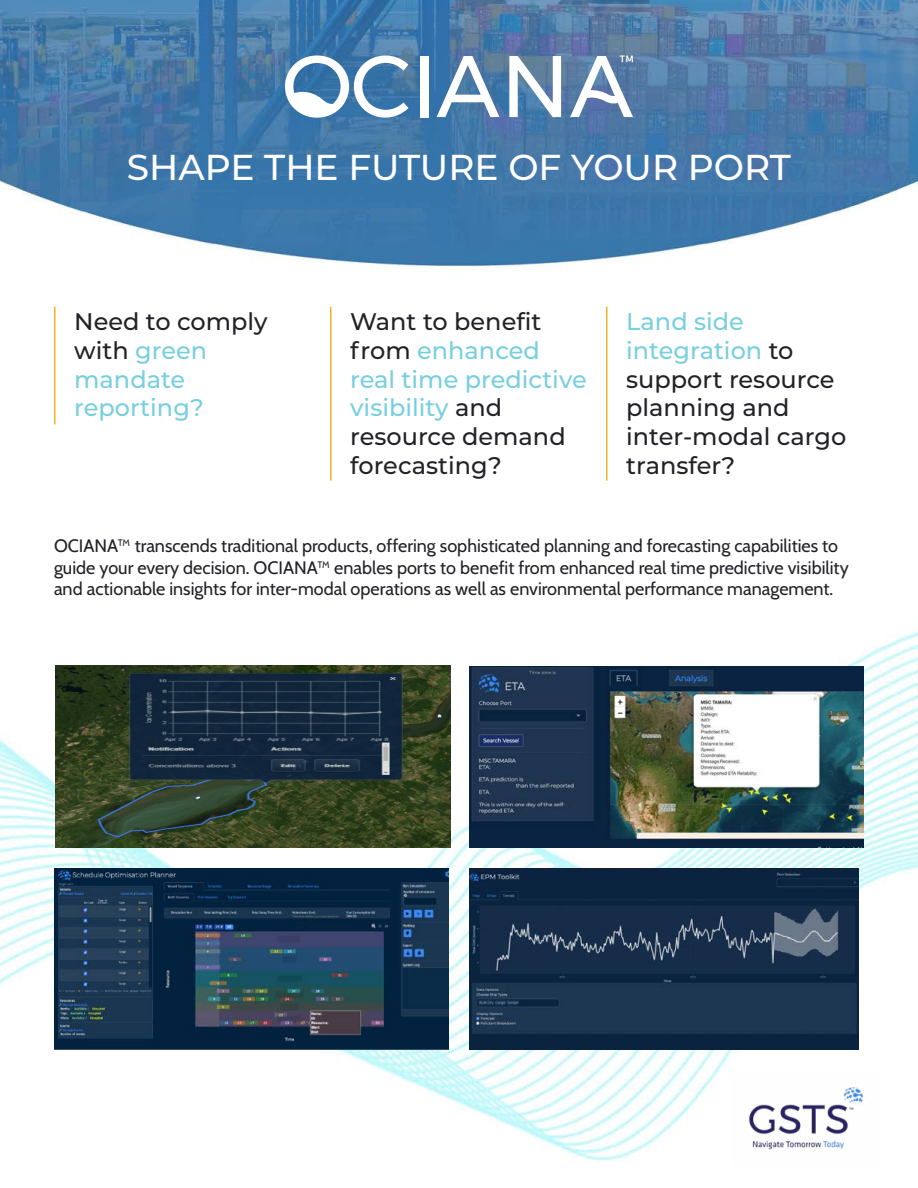
<style>
.page{position:relative;width:918px;height:1188px;background:#fff}
.page>*{position:absolute;margin:0;border:0;box-sizing:border-box;transform-origin:0 0}
.t1{font:500 36px "Montserrat";color:#fff}
.t2{font:500 24px/28.8px "Montserrat";color:#212127}
.t3{font:500 24px/28.8px "Montserrat";color:#78cfde}
.t4{font:18px/21.6px "Cabin";color:#212127}
.s1{color:#212127}
.s2{color:#78cfde}
</style>
<div class="page">
<img style="left:0;top:0;width:918px;height:1161px">
<svg style="left:285px;top:56px;width:124px;height:62px"></svg>
<div style="left:420px;top:56px;width:9px;height:61px;background:#fff"></div>
<svg style="left:509px;top:56px;width:52px;height:61px"></svg>
<svg style="left:570px;top:56px;width:63px;height:61px"></svg>
<svg style="left:437px;top:56px;width:62px;height:61px"></svg>
<hr style="left:54px;top:307px;width:2px;height:117px;background:#eeb320">
<hr style="left:330px;top:307px;width:2px;height:174px;background:#eeb320">
<hr style="left:606px;top:307px;width:2px;height:174px;background:#eeb320">
<img style="left:731px;top:1071px;width:150px;height:90px">
<img style="left:55px;top:666px;width:395px;height:181px">
<img style="left:54px;top:869px;width:394px;height:180px">
<img style="left:470px;top:666px;width:394px;height:181px">
<img style="left:470px;top:869px;width:389px;height:180px">
<h1 class="t1" style="left:127px;top:142px;width:666px">SHAPE THE FUTURE OF YOUR PORT</h1>
<h2 class="t3" style="left:74px;top:306px;width:195px"><span class="s1">Need to comply with</span> green mandate reporting?</h2>
<h2 class="t2" style="left:350px;top:306px;width:238px">Want to benefit from <span class="s2">enhanced real time predictive visibility</span> and resource demand forecasting?</h2>
<h2 class="t2" style="left:626px;top:306px;width:222px"><span class="s2">Land side integration</span> to support resource planning and inter-modal cargo transfer?</h2>
<p class="t4" style="left:54px;top:534px;width:796px">OCIANA™ transcends traditional products, offering sophisticated planning and forecasting capabilities to guide your every decision. OCIANA™ enables ports to benefit from enhanced real time predictive visibility and actionable insights for inter-modal operations as well as environmental performance management.</p>
</div>
